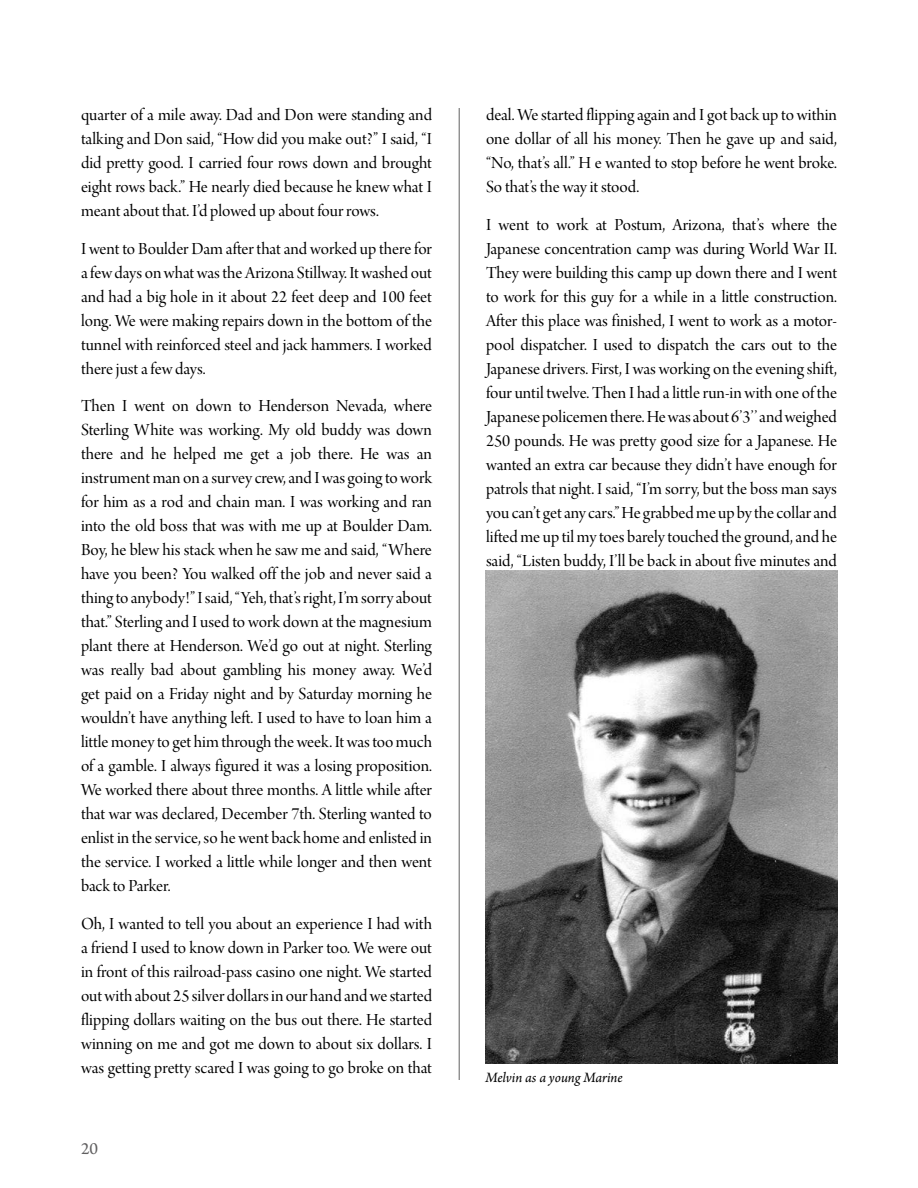
<style>
.page{position:relative;width:918px;height:1188px;background:#fff}
.page>*{position:absolute;margin:0;border:0;box-sizing:border-box;transform-origin:0 0}
.t1{font:18px/24px "Arno Pro Display";color:#000;text-align:justify}
.t2{font:18px "Arno Pro";color:#616061}
.t3{font:italic 15px "Arno Pro";letter-spacing:-.005em;color:#000}
</style>
<div class="page">
<hr style="left:459px;top:108px;width:1px;height:972px;background:#616061">
<img style="left:486px;top:570px;width:351px;height:493px">
<p class="t1" style="left:81px;top:104px;width:353px">quarter of a mile away. Dad and Don were standing and talking and Don said, “How did you make out?” I said, “I did pretty good. I carried four rows down and brought eight rows back.” He nearly died because he knew what I meant about that. I’d plowed up about four rows.</p>
<p class="t1" style="left:81px;top:238px;width:353px">I went to Boulder Dam after that and worked up there for a few days on what was the Arizona Stillway. It washed out and had a big hole in it about 22 feet deep and 100 feet long. We were making repairs down in the bottom of the tunnel with reinforced steel and jack hammers. I worked there just a few days.</p>
<p class="t1" style="left:81px;top:395px;width:353px">Then I went on down to Henderson Nevada, where Sterling White was working. My old buddy was down there and he helped me get a job there. He was an instrument man on a survey crew, and I was going to work for him as a rod and chain man. I was working and ran into the old boss that was with me up at Boulder Dam.<br>Boy, he blew his stack when he saw me and said, “Where have you been? You walked off the job and never said a thing to anybody!” I said, “Yeh, that’s right, I’m sorry about that.” Sterling and I used to work down at the magnesium plant there at Henderson. We’d go out at night. Sterling was really bad about gambling his money away. We’d get paid on a Friday night and by Saturday morning he wouldn’t have anything left. I used to have to loan him a little money to get him through the week. It was too much of a gamble. I always figured it was a losing proposition.<br>We worked there about three months. A little while after that war was declared, December 7th. Sterling wanted to enlist in the service, so he went back home and enlisted in the service. I worked a little while longer and then went back to Parker.</p>
<p class="t1" style="left:81px;top:913px;width:353px">Oh, I wanted to tell you about an experience I had with a friend I used to know down in Parker too. We were out in front of this railroad-pass casino one night. We started out with about 25 silver dollars in our hand and we started flipping dollars waiting on the bus out there. He started winning on me and got me down to about six dollars. I was getting pretty scared I was going to go broke on that</p>
<p class="t2" style="left:81px;top:1139px;width:19px">20</p>
<p class="t1" style="left:486px;top:104px;width:353px">deal. We started flipping again and I got back up to within one dollar of all his money. Then he gave up and said, “No, that’s all.” H e wanted to stop before he went broke.<br>So that’s the way it stood.</p>
<p class="t1" style="left:486px;top:213px;width:353px">I went to work at Postum, Arizona, that’s where the Japanese concentration camp was during World War II.<br>They were building this camp up down there and I went to work for this guy for a while in a little construction.<br>After this place was finished, I went to work as a motor&shy;pool dispatcher. I used to dispatch the cars out to the Japanese drivers. First, I was working on the evening shift, four until twelve. Then I had a little run-in with one of the Japanese policemen there. He was about 6’3’’ and weighed 250 pounds. He was pretty good size for a Japanese. He wanted an extra car because they didn’t have enough for patrols that night. I said, “I’m sorry, but the boss man says you can’t get any cars.” He grabbed me up by the collar and lifted me up til my toes barely touched the ground, and he said, “Listen buddy, I’ll be back in about five minutes and</p>
<p class="t3" style="left:486px;top:1069px;width:139px">Melvin as a young Marine</p>
</div>
